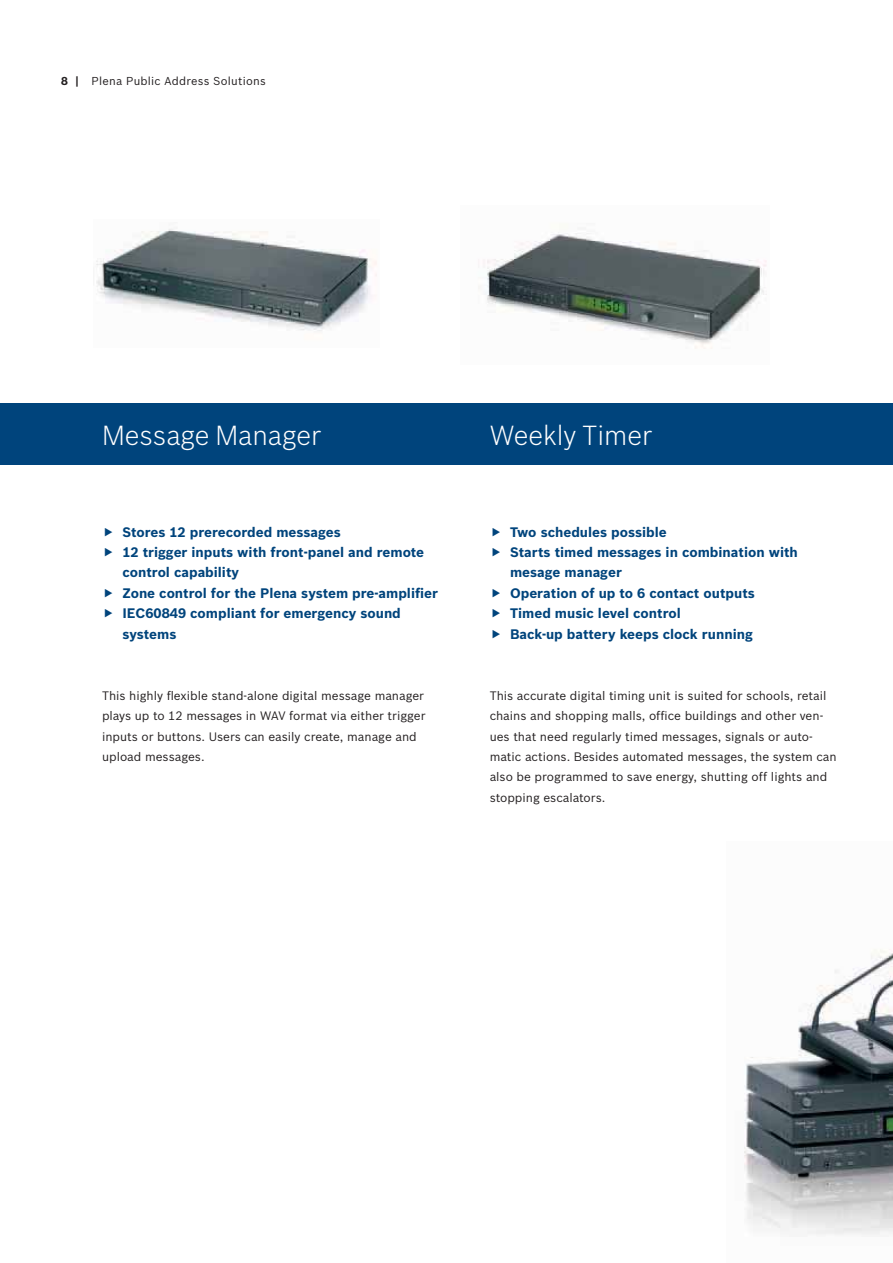
<style>
.page{position:relative;width:893px;height:1263px;background:#fff}
.page>*{position:absolute;margin:0;border:0;box-sizing:border-box;transform-origin:0 0}
.t1{font:300 27px "Bosch Sans";color:#fff}
.t2{font:700 13.5px/20.4px "Bosch Sans";color:#00447c}
.t3{font:12px/20.4px "Bosch Sans";color:#231f20}
.t4{font:11.25px "Bosch Sans";letter-spacing:.02em;color:#231f20}
.s1{font-weight:700}
</style>
<div class="page">
<img style="left:478px;top:233px;width:289px;height:116px">
<img style="left:744px;top:949px;width:149px;height:286px">
<img style="left:96px;top:229px;width:281px;height:102px">
<div style="left:0;top:404px;width:893px;height:61px;background:#00447c"></div>
<p class="t4" style="left:61px;top:77px;width:206px"><span class="s1">8 |</span> Plena Public Address Solutions</p>
<h1 class="t1" style="left:102px;top:424px;width:220px">Message Manager</h1>
<p class="t2" style="left:122px;top:523px;width:317px">Stores 12 prerecorded messages<br>12 trigger inputs with front-panel and remote control capability<br>Zone control for the Plena system pre-amplifier<br>IEC60849 compliant for emergency sound systems</p>
<p class="t3" style="left:102px;top:686px;width:325px">This highly flexible stand-alone digital message manager plays up to 12 messages in WAV format via either trigger inputs or buttons. Users can easily create, manage and upload messages.</p>
<h1 class="t1" style="left:490px;top:424px;width:164px">Weekly Timer</h1>
<p class="t2" style="left:510px;top:523px;width:289px">Two schedules possible<br>Starts timed messages in combination with mesage manager<br>Operation of up to 6 contact outputs<br>Timed music level control<br>Back-up battery keeps clock running</p>
<p class="t3" style="left:490px;top:686px;width:348px">This accurate digital timing unit is suited for schools, retail chains and shopping malls, office buildings and other ven&shy;ues that need regularly timed messages, signals or auto&shy;matic actions. Besides automated messages, the system can also be programmed to save energy, shutting off lights and stopping escalators.</p>
</div>
